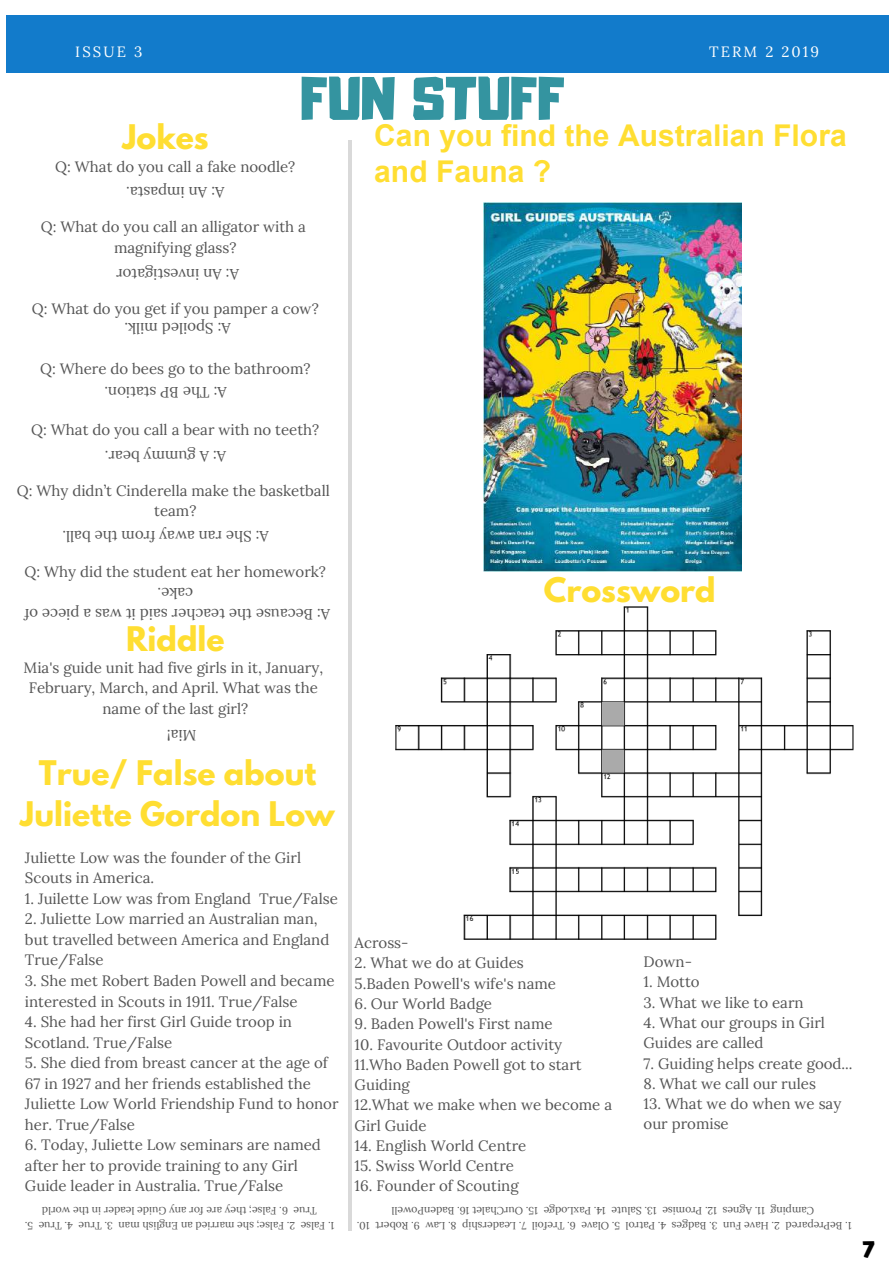
<style>
.page{position:relative;width:894px;height:1264px;background:#fff}
.page>*{position:absolute;margin:0;border:0;box-sizing:border-box;transform-origin:0 0}
.t1{font:54px "Adumu";color:#3494a0}
.t2{font:700 30px/41.7px "League Spartan";color:#ffde32;text-align:center}
.t3{font:700 30px/36px "Arial";color:#ffde32}
.t4{font:21px "Adumu";color:#000}
.t5{font:15px/20.2px "Lora";color:#545454}
.t6{font:14.85px "Lora";letter-spacing:.14em;color:#fff}
.t7{font:10.5px/14.7px "Lora";color:#545454;text-align:center}
</style>
<div class="page">
<div style="left:6px;top:15px;width:881px;height:58px;background:#127bcb"></div>
<hr style="left:348px;top:141px;width:3px;height:1090px;background:#000">
<img style="left:395px;top:606px;width:459px;height:334px">
<img style="left:483px;top:202px;width:258px;height:369px">
<p class="t6" style="left:75px;top:42px;width:69px">ISSUE 3</p>
<p class="t6" style="left:709px;top:42px;width:111px">TERM 2 2019</p>
<h1 class="t1" style="left:300px;top:53px;width:266px">FUN STUFF</h1>
<h2 class="t2" style="left:122px;top:120px;width:88px">Jokes</h2>
<p class="t5" style="left:55px;top:156px;width:241px">Q: What do you call a fake noodle?</p>
<p class="t5" style="left:224px;top:203px;width:100px;rotate:-180deg">A: An impasta.</p>
<p class="t5" style="left:41px;top:217px;width:266px;text-align:center">Q: What do you call an alligator with a magnifying glass?</p>
<p class="t5" style="left:239px;top:284px;width:124px;rotate:-180deg">A: An investigator</p>
<p class="t5" style="left:231px;top:339px;width:108px;rotate:-180deg">A: Spoiled milk.</p>
<p class="t5" style="left:32px;top:298px;width:288px">Q: What do you get if you pamper a cow?</p>
<p class="t5" style="left:40px;top:359px;width:272px">Q: Where do bees go to the bathroom?</p>
<p class="t5" style="left:227px;top:403px;width:124px;rotate:-180deg">A: The BP station.</p>
<p class="t5" style="left:31px;top:419px;width:289px">Q: What do you call a bear with no teeth?</p>
<p class="t5" style="left:226px;top:467px;width:123px;rotate:-180deg">A: A gummy bear.</p>
<p class="t5" style="left:17px;top:480px;width:314px;text-align:center">Q: Why didn’t Cinderella make the basketball team?</p>
<p class="t5" style="left:269px;top:547px;width:208px;rotate:-180deg">A: She ran away from the ball.</p>
<p class="t5" style="left:25px;top:561px;width:303px">Q: Why did the student eat her homework?</p>
<p class="t5" style="left:330px;top:624px;width:307px;text-align:center;rotate:-180deg">A: Because the teacher said it was a piece of cake.</p>
<h2 class="t2" style="left:126px;top:621px;width:100px">Riddle</h2>
<p class="t5" style="left:24px;top:657px;width:301px;text-align:center">Mia's guide unit had five girls in it, January,<br>February, March, and April. What was the name of the last girl?</p>
<p class="t5" style="left:196px;top:745px;width:31px;rotate:-180deg">Mia!</p>
<h2 class="t2" style="left:20px;top:755px;width:316px">True/ False about<br>Juliette Gordon Low</h2>
<p class="t5" style="left:25px;top:847px;width:277px">Juliette Low was the founder of the Girl<br>Scouts in America.</p>
<p class="t5" style="left:25px;top:888px;width:314px">1. Juilette Low was from England True/False</p>
<p class="t5" style="left:25px;top:908px;width:306px">2. Juliette Low married an Australian man, but travelled between America and England<br>True/False</p>
<p class="t5" style="left:25px;top:970px;width:311px">3. She met Robert Baden Powell and became interested in Scouts in 1911. True/False</p>
<p class="t5" style="left:25px;top:1011px;width:268px">4. She had her first Girl Guide troop in<br>Scotland. True/False</p>
<p class="t5" style="left:25px;top:1052px;width:315px">5. She died from breast cancer at the age of 67 in 1927 and her friends established the Juliette Low World Friendship Fund to honor her. True/False</p>
<p class="t5" style="left:25px;top:1134px;width:297px">6. Today, Juliette Low seminars are named after her to provide training to any Girl<br>Guide leader in Australia. True/False</p>
<p class="t7" style="left:334px;top:1232px;width:311px;rotate:-180deg">1. False 2. False; she married an English man 3. True 4. True 5.<br>True 6. False; they are for any Guide leader in the world</p>
<h2 class="t3" style="left:374px;top:118px;width:474px">Can you find the Australian Flora and Fauna ?</h2>
<h2 class="t2" style="left:543px;top:573px;width:173px">Crossword</h2>
<p class="t5" style="left:354px;top:932px;width:55px">Across-</p>
<p class="t5" style="left:354px;top:952px;width:203px">2. What we do at Guides<br>5.Baden Powell's wife's name</p>
<p class="t5" style="left:354px;top:993px;width:139px">6. Our World Badge</p>
<p class="t5" style="left:354px;top:1013px;width:199px">9. Baden Powell's First name</p>
<p class="t5" style="left:354px;top:1033px;width:259px">10. Favourite Outdoor activity<br>11.Who Baden Powell got to start<br>Guiding<br>12.What we make when we become a<br>Girl Guide</p>
<p class="t5" style="left:354px;top:1135px;width:173px">14. English World Centre</p>
<p class="t5" style="left:354px;top:1155px;width:161px">15. Swiss World Centre</p>
<p class="t5" style="left:354px;top:1175px;width:165px">16. Founder of Scouting</p>
<p class="t5" style="left:643px;top:951px;width:50px">Down-</p>
<p class="t5" style="left:643px;top:971px;width:58px">1. Motto</p>
<p class="t5" style="left:643px;top:992px;width:161px">3. What we like to earn</p>
<p class="t5" style="left:643px;top:1012px;width:183px">4. What our groups in Girl<br>Guides are called</p>
<p class="t5" style="left:643px;top:1052px;width:210px">7. Guiding helps create good...</p>
<p class="t5" style="left:643px;top:1073px;width:174px">8. What we call our rules</p>
<p class="t5" style="left:643px;top:1093px;width:199px">13. What we do when we say our promise</p>
<p class="t7" style="left:851px;top:1232px;width:496px;rotate:-180deg">1. BePrepared 2. Have Fun 3. Badges 4. Patrol 5. Olave 6. Trefoil 7. Leadership 8. Law 9. Robert 10.<br>Camping 11. Agnes 12. Promise 13. Salute 14. PaxLodge 15. OurChalet 16. BadenPowell</p>
<h3 class="t4" style="left:862px;top:1231px;width:14px">7</h3>
</div>
